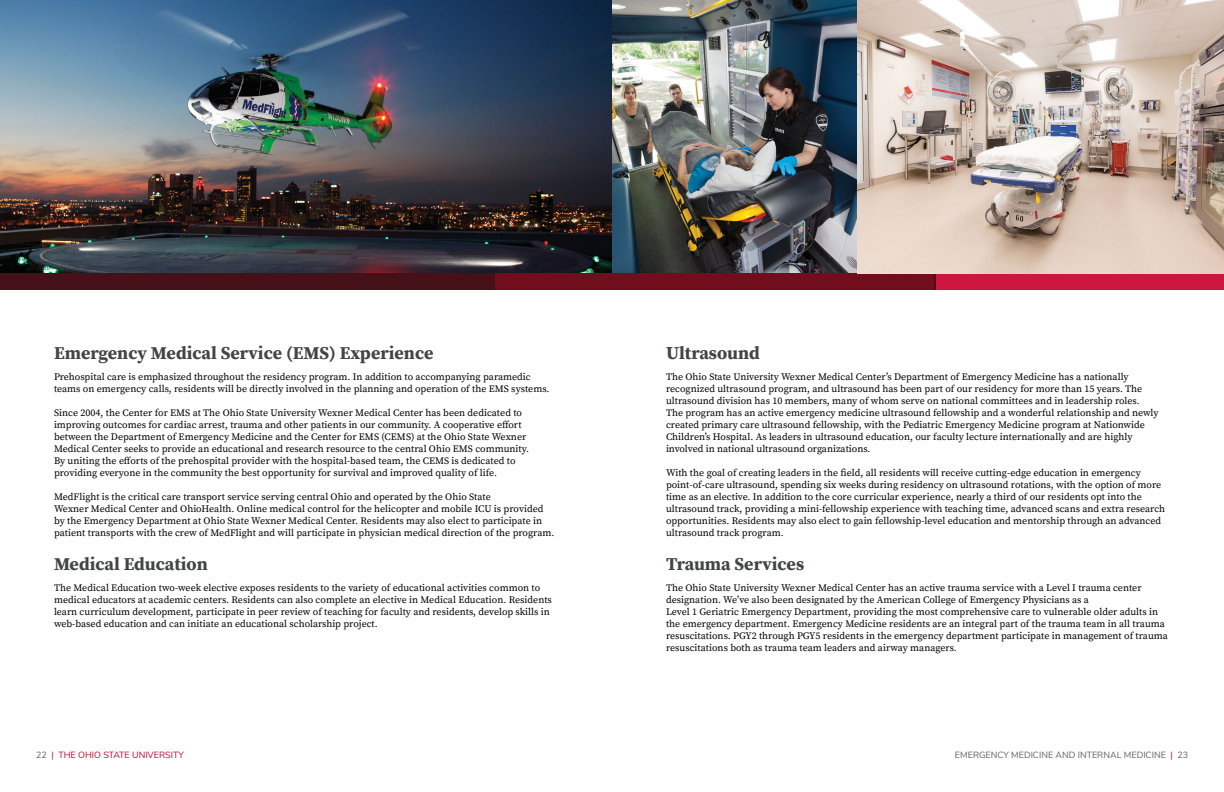
<style>
.page{position:relative;width:1224px;height:792px;background:#fff}
.page>*{position:absolute;margin:0;border:0;box-sizing:border-box;transform-origin:0 0}
.t1{font:18px "Buckeye Serif 2 Bold 2";color:#414544}
.t2{font:10px/12px "Buckeye Serif 2 Regular 2";color:#000}
.t3{font:10px/12px "Buckeye Serif 2";color:#000}
.t4{font:9px "Buckeye Sans 2";color:#606160}
.t5{font:9px "Buckeye Sans 2";color:#c00630}
.s1{font-family:"Buckeye Serif 2"}
.s2{font-family:"Buckeye Serif 2 Regular 2"}
.s3{color:#606160}
.s4{color:#c00630}
</style>
<div class="page">
<div style="left:0;top:272px;width:495px;height:18px;background:#461019"></div>
<div style="left:495px;top:272px;width:441px;height:18px;background:#700e1e"></div>
<div style="left:934px;top:272px;width:290px;height:18px;background:#cd163f"></div>
<img style="left:0;top:0;width:1224px;height:273px">
<h1 class="t1" style="left:54px;top:342px;width:381px">Emergency Medical Service (EMS) Experience</h1>
<p class="t2" style="left:54px;top:371px;width:497px"><span class="s1">Prehospital care is emphasized throughout the residency program. In addition to accompanying paramedic </span>teams on emergency calls, residents will be directly involved in the planning and operation of the EMS systems.</p>
<p class="t2" style="left:54px;top:407px;width:477px">Since 2004, the Center for EMS at The Ohio State University Wexner Medical Center has been dedicated to <span class="s1">improving outcomes for cardiac arrest, trauma and other patients in our community. A cooperative effort </span>between the Department of Emergency Medicine and the Center for EMS (CEMS) at the Ohio State Wexner Medical Center seeks to provide an educational and research resource to the central Ohio EMS community.</p>
<p class="t3" style="left:54px;top:455px;width:463px">By uniting the efforts of the prehospital provider with the hospital-based team, the CEMS is dedicated to <span class="s2">providing everyone in the community the best opportunity for survival and improved quality of life.</span></p>
<p class="t2" style="left:54px;top:491px;width:502px">MedFlight is the critical care transport service serving central Ohio and operated by the Ohio State<br>Wexner Medical Center and OhioHealth. Online medical control for the helicopter and mobile ICU is provided by the Emergency Department at Ohio State Wexner Medical Center. Residents may also elect to participate in patient transports with the crew of MedFlight and will participate in physician medical direction of the program.</p>
<h1 class="t1" style="left:54px;top:553px;width:155px">Medical Education</h1>
<p class="t2" style="left:54px;top:582px;width:499px">The Medical Education two-week elective exposes residents to the variety of educational activities common to medical educators at academic centers. Residents can also complete an elective in Medical Education. Residents learn curriculum development, participate in peer review of teaching for faculty and residents, develop skills in web-based education and can initiate an educational scholarship project.</p>
<h1 class="t1" style="left:666px;top:342px;width:95px">Ultrasound</h1>
<p class="t2" style="left:666px;top:371px;width:494px">The Ohio State University Wexner Medical Center’s Department of Emergency Medicine has a nationally <span class="s1">recognized ultrasound program, and ultrasound has been part of our residency for more than 15 years. The </span>ultrasound division has 10 members, many of whom serve on national committees and in leadership roles.<br>The program has an active emergency medicine ultrasound fellowship and a wonderful relationship and newly created primary care ultrasound fellowship, with the Pediatric Emergency Medicine program at Nationwide Children’s Hospital. As leaders in ultrasound education, our faculty lecture internationally and are highly <span class="s1">involved in national ultrasound organizations.</span></p>
<p class="t2" style="left:666px;top:467px;width:501px"><span class="s1">With the goal of creating leaders in the field, all residents will receive cutting-edge education in emergency </span>point-of-care ultrasound, spending six weeks during residency on ultrasound rotations, with the option of more time as an elective. In addition to the core curricular experience, nearly a third of our residents opt into the ultrasound track, providing a mini-fellowship experience with teaching time, advanced scans and extra research opportunities. Residents may also elect to gain fellowship-level education and mentorship through an advanced ultrasound track program.</p>
<h1 class="t1" style="left:666px;top:553px;width:140px">Trauma Services</h1>
<p class="t2" style="left:666px;top:582px;width:503px">The Ohio State University Wexner Medical Center has an active trauma service with a Level I trauma center designation. We’ve also been designated by the American College of Emergency Physicians as a<br>Level 1 Geriatric Emergency Department, providing the most comprehensive care to vulnerable older adults in the emergency department. Emergency Medicine residents are an integral part of the trauma team in all trauma resuscitations. PGY2 through PGY5 residents in the emergency department participate in management of trauma resuscitations both as trauma team leaders and airway managers.</p>
<p class="t5" style="left:36px;top:749px;width:150px"><span class="s3">22</span> | THE OHIO STATE UNIVERSITY</p>
<p class="t4" style="left:955px;top:749px;width:235px">EMERGENCY MEDICINE AND INTERNAL MEDICINE <span class="s4">|</span> 23</p>
</div>
